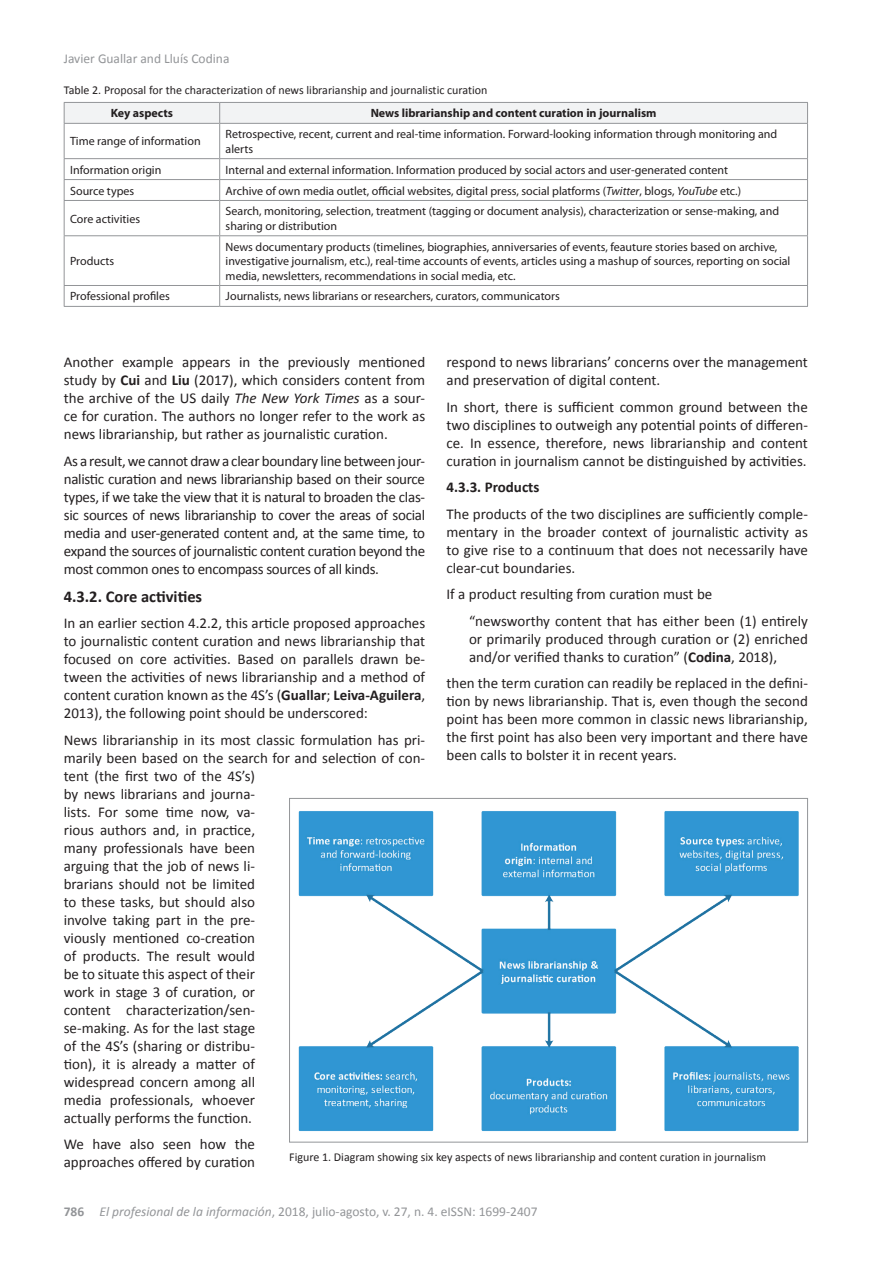
<style>
.page{position:relative;width:893px;height:1263px;background:#fff}
.page>*{position:absolute;margin:0;border:0;box-sizing:border-box;transform-origin:0 0}
.t1{font:700 16.5px "Calibri";color:#231f20}
.t2{font:15px/18px "Calibri";color:#231f20;text-align:justify}
.t3{font:700 15px "Calibri";color:#231f20}
.t4{font:13.5px "Calibri";color:#939598}
.t5{font:12px/14.4px "Myriad Pro";color:#231f20}
.t6{font:12px "Calibri";color:#231f20}
.t7{font:700 12px "Myriad Pro";color:#231f20}
.s1{font-style:italic}
.s2{font-weight:700}
</style>
<div class="page">
<svg style="left:64px;top:102px;width:744px;height:21px"></svg>
<hr style="left:64px;top:123px;width:156px;height:1px;background:#939598">
<hr style="left:64px;top:124px;width:1px;height:34px;background:#939598">
<hr style="left:220px;top:123px;width:588px;height:1px;background:#939598">
<hr style="left:219px;top:124px;width:1px;height:34px;background:#939598">
<hr style="left:807px;top:124px;width:1px;height:34px;background:#939598">
<hr style="left:64px;top:158px;width:156px;height:1px;background:#939598">
<hr style="left:220px;top:158px;width:588px;height:1px;background:#939598">
<hr style="left:64px;top:179px;width:156px;height:1px;background:#939598">
<svg style="left:64px;top:159px;width:1px;height:41px"></svg>
<hr style="left:220px;top:179px;width:588px;height:1px;background:#939598">
<svg style="left:219px;top:159px;width:1px;height:41px"></svg>
<svg style="left:807px;top:159px;width:1px;height:41px"></svg>
<hr style="left:64px;top:200px;width:156px;height:1px;background:#939598">
<hr style="left:64px;top:201px;width:1px;height:34px;background:#939598">
<hr style="left:220px;top:200px;width:588px;height:1px;background:#939598">
<hr style="left:219px;top:201px;width:1px;height:34px;background:#939598">
<hr style="left:807px;top:201px;width:1px;height:34px;background:#939598">
<hr style="left:64px;top:235px;width:156px;height:1px;background:#939598">
<hr style="left:64px;top:236px;width:1px;height:49px;background:#939598">
<hr style="left:220px;top:235px;width:588px;height:1px;background:#939598">
<hr style="left:219px;top:236px;width:1px;height:49px;background:#939598">
<hr style="left:807px;top:236px;width:1px;height:49px;background:#939598">
<hr style="left:64px;top:285px;width:156px;height:1px;background:#939598">
<svg style="left:64px;top:286px;width:1px;height:20px"></svg>
<hr style="left:220px;top:285px;width:588px;height:1px;background:#939598">
<svg style="left:219px;top:286px;width:1px;height:20px"></svg>
<svg style="left:807px;top:286px;width:1px;height:20px"></svg>
<hr style="left:64px;top:306px;width:156px;height:1px;background:#939598">
<hr style="left:220px;top:306px;width:588px;height:1px;background:#939598">
<img style="left:298px;top:811px;width:501px;height:320px">
<p class="t4" style="left:64px;top:50px;width:167px">Javier Guallar and Lluís Codina</p>
<p class="t6" style="left:64px;top:82px;width:425px">Table 2. Proposal for the characterization of news librarianship and journalistic curation</p>
<p class="t7" style="left:111px;top:106px;width:64px">Key aspects</p>
<p class="t7" style="left:371px;top:106px;width:287px">News librarianship and content curation in journalism</p>
<p class="t5" style="left:70px;top:134px;width:132px">Time range of information</p>
<p class="t5" style="left:226px;top:127px;width:553px">Retrospective, recent, current and real-time information. Forward-looking information through monitoring and alerts</p>
<p class="t5" style="left:70px;top:162px;width:93px">Information origin</p>
<p class="t5" style="left:226px;top:162px;width:504px">Internal and external information. Information produced by social actors and user-generated content</p>
<p class="t5" style="left:70px;top:183px;width:66px">Source types</p>
<p class="t5" style="left:226px;top:183px;width:517px">Archive of own media outlet, official websites, digital press, social platforms (<span class="s1">Twitter</span>, blogs, <span class="s1">YouTube</span> etc.)</p>
<p class="t5" style="left:70px;top:211px;width:71px">Core activities</p>
<p class="t5" style="left:226px;top:204px;width:555px">Search, monitoring, selection, treatment (tagging or document analysis), characterization or sense-making, and sharing or distribution</p>
<p class="t5" style="left:70px;top:254px;width:46px">Products</p>
<p class="t5" style="left:226px;top:239px;width:566px">News documentary products (timelines, biographies, anniversaries of events, feauture stories based on archive, investigative journalism, etc.), real-time accounts of events, articles using a mashup of sources, reporting on social media, newsletters, recommendations in social media, etc.</p>
<p class="t5" style="left:70px;top:289px;width:101px">Professional profiles</p>
<p class="t5" style="left:226px;top:289px;width:336px">Journalists, news librarians or researchers, curators, communicators</p>
<p class="t2" style="left:64px;top:353px;width:363px">Another example appears in the previously mentioned study by <span class="s2">Cui</span> and <span class="s2">Liu</span> (2017), which considers content from the archive of the US daily <span class="s1">The New York Times</span> as a sour&shy;ce for curation. The authors no longer refer to the work as news librarianship, but rather as journalistic curation.</p>
<p class="t2" style="left:64px;top:452px;width:363px">As a result, we cannot draw a clear boundary line between jour&shy;nalistic curation and news librarianship based on their source types, if we take the view that it is natural to broaden the clas&shy;sic sources of news librarianship to cover the areas of social media and user-generated content and, at the same time, to expand the sources of journalistic content curation beyond the most common ones to encompass sources of all kinds.</p>
<p class="t1" style="left:64px;top:586px;width:140px">4.3.2. Core activities</p>
<p class="t2" style="left:64px;top:614px;width:363px">In an earlier section 4.2.2, this article proposed approaches to journalistic content curation and news librarianship that focused on core activities. Based on parallels drawn be&shy;tween the activities of news librarianship and a method of content curation known as the 4S’s (<span class="s2">Guallar</span>; <span class="s2">Leiva-Aguilera</span>, 2013), the following point should be underscored:</p>
<p class="t2" style="left:64px;top:731px;width:363px;text-align:left">News librarianship in its most classic formulation has pri&shy;marily been based on the search for and selection of con&shy;tent (the first two of the 4S’s)<br>by news librarians and journa-<br>lists. For some time now, va-<br>rious authors and, in practice,<br>many professionals have been<br>arguing that the job of news li-<br>brarians should not be limited<br>to these tasks, but should also<br>involve taking part in the pre-<br>viously mentioned co-creation<br>of products. The result would<br>be to situate this aspect of their<br>work in stage 3 of curation, or<br>content characterization/sen-<br>se-making. As for the last stage<br>of the 4S’s (sharing or distribu-<br>tion), it is already a matter of<br>widespread concern among all<br>media professionals, whoever<br>actually performs the function.</p>
<p class="t2" style="left:64px;top:1135px;width:193px">We have also seen how the approaches offered by curation</p>
<p class="t2" style="left:446px;top:353px;width:363px">respond to news librarians’ concerns over the management and preservation of digital content.</p>
<p class="t2" style="left:446px;top:398px;width:363px">In short, there is sufficient common ground between the two disciplines to outweigh any potential points of differen&shy;ce. In essence, therefore, news librarianship and content curation in journalism cannot be distinguished by activities.</p>
<p class="t3" style="left:446px;top:477px;width:94px">4.3.3. Products</p>
<p class="t2" style="left:446px;top:505px;width:363px">The products of the two disciplines are sufficiently comple&shy;mentary in the broader context of journalistic activity as to give rise to a continuum that does not necessarily have clear-cut boundaries.</p>
<p class="t2" style="left:469px;top:581px;width:340px;line-height:26.5px;text-indent:-22px">If a product resulting from curation must be<br>“newsworthy content that has either been (1) entirely</p>
<p class="t2" style="left:469px;top:630px;width:340px">or primarily produced through curation or (2) enriched and/or verified thanks to curation” (<span class="s2">Codina</span>, 2018),</p>
<p class="t2" style="left:446px;top:674px;width:363px">then the term curation can readily be replaced in the defini&shy;tion by news librarianship. That is, even though the second point has been more common in classic news librarianship, the first point has also been very important and there have been calls to bolster it in recent years.</p>
<p class="t6" style="left:289px;top:1150px;width:478px">Figure 1. Diagram showing six key aspects of news librarianship and content curation in journalism</p>
<p class="t4" style="left:64px;top:1203px;width:475px"><span class="s2">786</span> <span class="s1">El profesional de la información</span>, 2018, julio-agosto, v. 27, n. 4. eISSN: 1699-2407</p>
</div>
